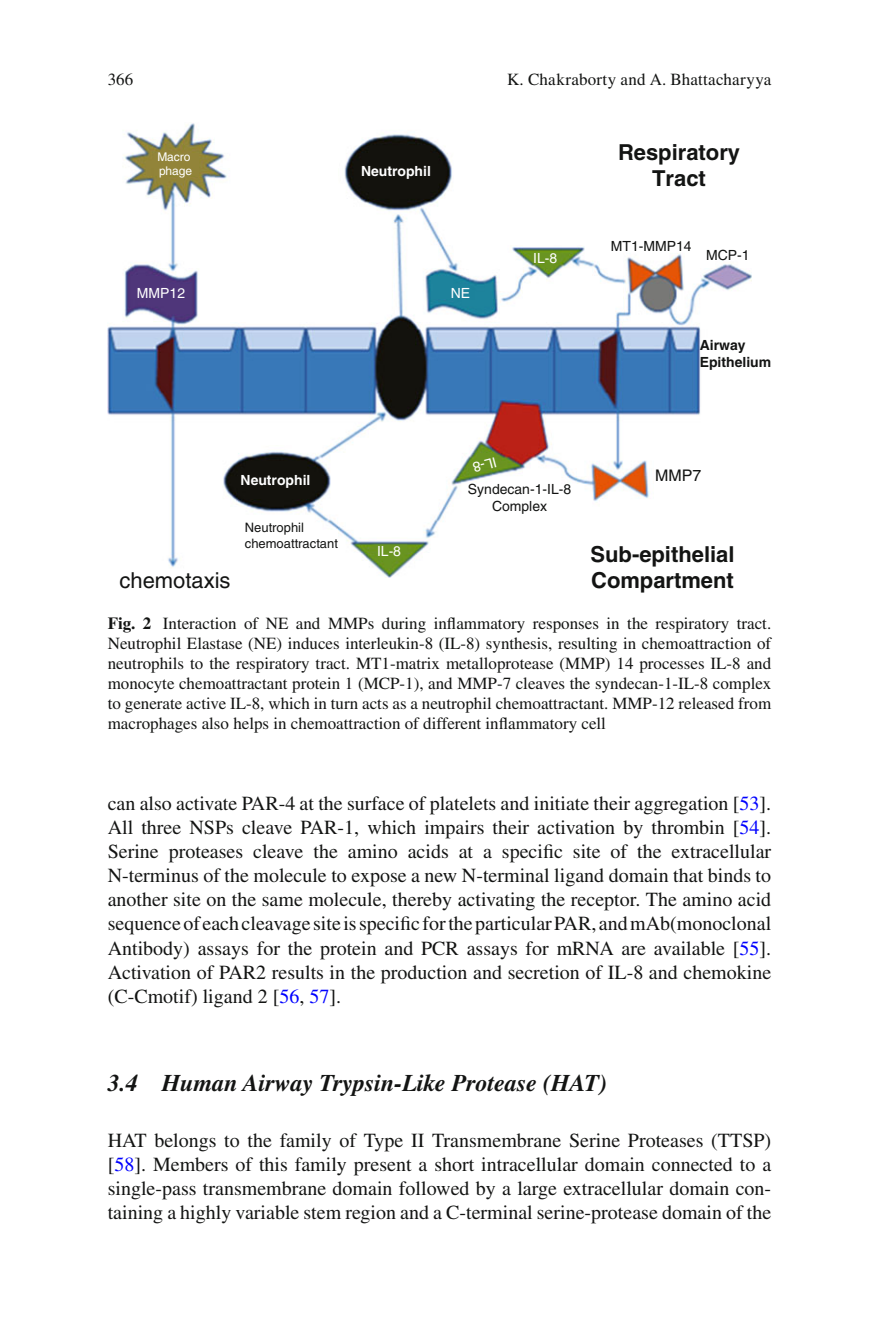
<style>
.page{position:relative;width:879px;height:1333px;background:#fff}
.page>*{position:absolute;margin:0;border:0;box-sizing:border-box;transform-origin:0 0}
.t1{font:italic 700 24px "Times";color:#131413}
.t2{font:700 22px/26.4px "Helvetica";color:#131413}
.t3{font:22px "Helvetica";color:#131413}
.t4{font:20px/24px "Times";color:#131413;text-align:justify}
.t5{font:17px/20px "Times";color:#131413;text-align:justify}
.t6{font:16px "Helvetica";color:#131413}
.t7{font:14px/16.8px "Helvetica";color:#131413;text-align:center}
.t8{font:700 14px "Helvetica";color:#fff}
.t9{font:14px "Helvetica";color:#fff}
.t10{font:700 14px/16.8px "Helvetica";color:#131413}
.t11{font:13px/15.6px "Helvetica";color:#131413}
.t12{font:12px/14.4px "Helvetica";color:#fff}
.s1{font-weight:700}
.s2{color:#00f}
</style>
<div class="page">
<img style="left:108px;top:123px;width:643px;height:454px">
<p class="t5" style="left:108px;top:71px;width:27px">366</p>
<p class="t12" style="left:157px;top:151px;width:36px">Macro phage</p>
<p class="t8" style="left:361px;top:163px;width:71px">Neutrophil</p>
<p class="t9" style="left:137px;top:288px;width:50px">MMP12</p>
<p class="t9" style="left:451px;top:288px;width:21px">NE</p>
<p class="t5" style="left:507px;top:71px;width:266px">K. Chakraborty and A. Bhattacharyya</p>
<p class="t9" style="left:533px;top:253px;width:26px">IL-8</p>
<p class="t2" style="left:618px;top:139px;width:124px;text-align:center">Respiratory<br>Tract</p>
<p class="t7" style="left:611px;top:239px;width:82px">MT1-MMP14</p>
<p class="t7" style="left:706px;top:248px;width:45px">MCP-1</p>
<p class="t10" style="left:700px;top:337px;width:73px">Airway<br>Epithelium</p>
<p class="t3" style="left:120px;top:572px;width:113px">chemotaxis</p>
<p class="t8" style="left:241px;top:472px;width:71px">Neutrophil</p>
<p class="t11" style="left:245px;top:521px;width:95px">Neutrophil chemoattractant</p>
<p class="t9" style="left:377px;top:546px;width:26px">IL-8</p>
<p class="t9" style="left:498px;top:467px;width:26px;rotate:165deg">IL-8</p>
<p class="t7" style="left:468px;top:482px;width:105px">Syndecan-1-IL-8<br>Complex</p>
<p class="t6" style="left:655px;top:469px;width:48px">MMP7</p>
<p class="t2" style="left:590px;top:541px;width:145px">Sub-epithelial<br>Compartment</p>
<p class="t5" style="left:108px;top:615px;width:665px"><span class="s1">Fig. 2</span> Interaction of NE and MMPs during inflammatory responses in the respiratory tract.<br>Neutrophil Elastase (NE) induces interleukin-8 (IL-8) synthesis, resulting in chemoattraction of neutrophils to the respiratory tract. MT1-matrix metalloprotease (MMP) 14 processes IL-8 and monocyte chemoattractant protein 1 (MCP-1), and MMP-7 cleaves the syndecan-1-IL-8 complex to generate active IL-8, which in turn acts as a neutrophil chemoattractant. MMP-12 released from macrophages also helps in chemoattraction of different inflammatory cell</p>
<p class="t4" style="left:108px;top:793px;width:665px">can also activate PAR-4 at the surface of platelets and initiate their aggregation [ <span class="s2">53</span> ].<br>All three NSPs cleave PAR-1, which impairs their activation by thrombin [ <span class="s2">54</span> ].<br>Serine proteases cleave the amino acids at a specific site of the extracellular N-terminus of the molecule to expose a new N-terminal ligand domain that binds to another site on the same molecule, thereby activating the receptor. The amino acid sequence of each cleavage site is specific for the particular PAR, and mAb(monoclonal Antibody) assays for the protein and PCR assays for mRNA are available [ <span class="s2">55</span> ].<br>Activation of PAR2 results in the production and secretion of IL-8 and chemokine (C-Cmotif) ligand 2 [ <span class="s2">56</span> , <span class="s2">57</span> ].</p>
<p class="t1" style="left:108px;top:1073px;width:501px">3.4 Human Airway Trypsin-Like Protease (HAT)</p>
<p class="t4" style="left:108px;top:1129px;width:665px">HAT belongs to the family of Type II Transmembrane Serine Proteases (TTSP) [ <span class="s2">58</span> ]. Members of this family present a short intracellular domain connected to a single-pass transmembrane domain followed by a large extracellular domain con&shy;taining a highly variable stem region and a C-terminal serine-protease domain of the</p>
</div>
